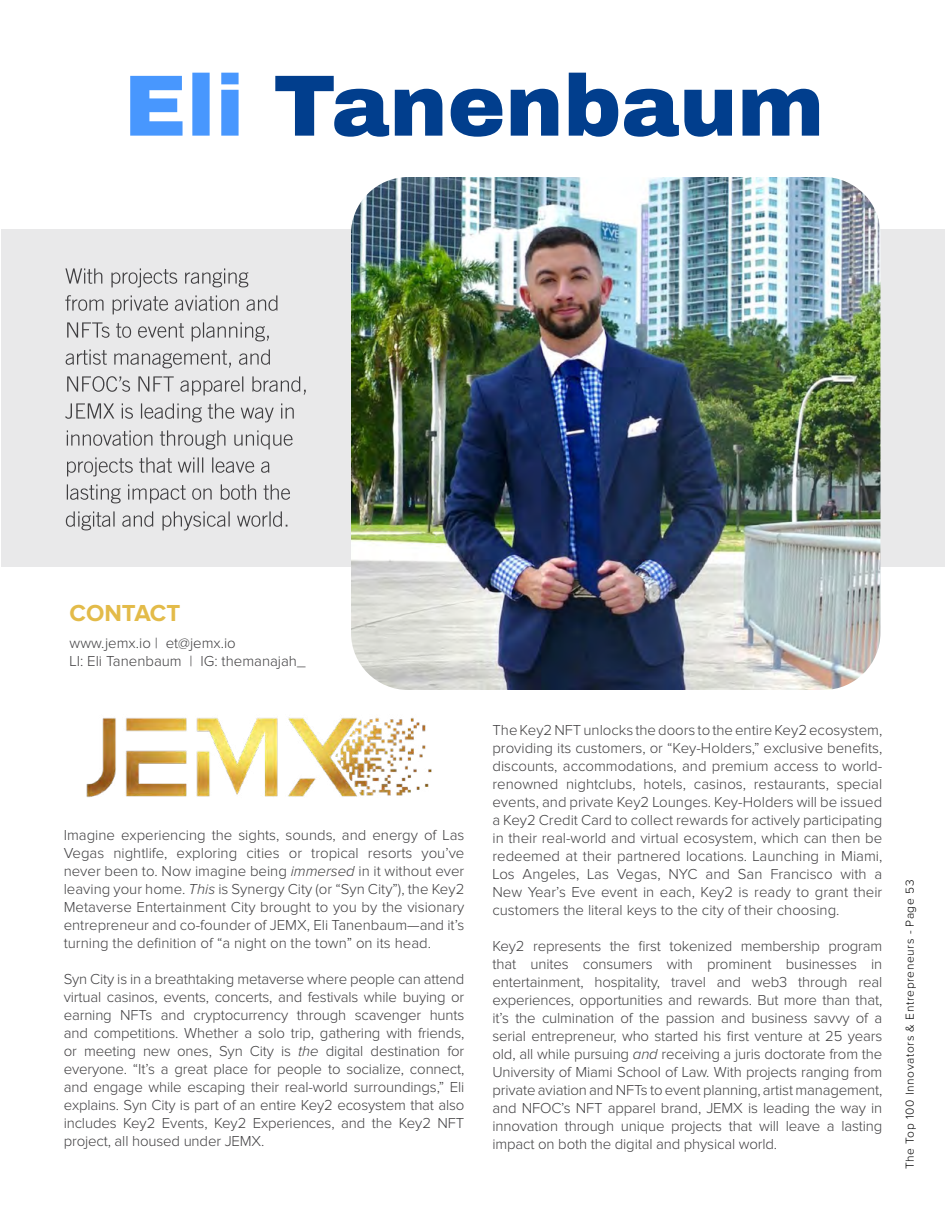
<style>
.page{position:relative;width:945px;height:1215px;background:#fff}
.page>*{position:absolute;margin:0;border:0;box-sizing:border-box;transform-origin:0 0}
.t1{font:700 24px "Proxima Nova";color:#e3bb49}
.t2{font:300 15px/18px "Proxima Nova";color:#414042;text-align:justify}
.t3{font:300 12px "Proxima Nova";letter-spacing:.05em;color:#000}
.s1{font-style:italic}
</style>
<div class="page">
<div style="left:2px;top:230px;width:943px;height:337px;background:#e9e9ea"></div>
<img style="left:86px;top:717px;width:346px;height:81px">
<img style="left:351px;top:177px;width:529px;height:513px">
<svg style="left:66px;top:511px;width:221px;height:19px"></svg>
<svg style="left:67px;top:484px;width:223px;height:19px"></svg>
<svg style="left:67px;top:457px;width:202px;height:19px"></svg>
<svg style="left:67px;top:430px;width:226px;height:19px"></svg>
<svg style="left:65px;top:403px;width:229px;height:19px"></svg>
<svg style="left:67px;top:376px;width:239px;height:19px"></svg>
<svg style="left:66px;top:349px;width:204px;height:19px"></svg>
<svg style="left:67px;top:322px;width:202px;height:19px"></svg>
<svg style="left:65px;top:295px;width:212px;height:19px"></svg>
<svg style="left:65px;top:268px;width:183px;height:19px"></svg>
<svg style="left:275px;top:73px;width:544px;height:64px"></svg>
<svg style="left:130px;top:73px;width:109px;height:63px"></svg>
<h1 class="t1" style="left:70px;top:602px;width:112px">CONTACT</h1>
<p class="t2" style="left:70px;top:634px;width:237px">www.jemx.io | et@jemx.io<br>LI: Eli Tanenbaum | IG: themanajah_</p>
<p class="t2" style="left:64px;top:827px;width:402px">Imagine experiencing the sights, sounds, and energy of Las Vegas nightlife, exploring cities or tropical resorts you’ve never been to. Now imagine being <span class="s1">immersed</span> in it without ever leaving your home. <span class="s1">This</span> is Synergy City (or “Syn City”), the Key2<br>Metaverse Entertainment City brought to you by the visionary entrepreneur and co-founder of JEMX, Eli Tanenbaum—and it’s turning the definition of “a night on the town” on its head.</p>
<p class="t2" style="left:64px;top:971px;width:402px">Syn City is in a breathtaking metaverse where people can attend virtual casinos, events, concerts, and festivals while buying or earning NFTs and cryptocurrency through scavenger hunts and competitions. Whether a solo trip, gathering with friends, or meeting new ones, Syn City is <span class="s1">the</span> digital destination for everyone. “It’s a great place for people to socialize, connect, and engage while escaping their real-world surroundings,” Eli explains. Syn City is part of an entire Key2 ecosystem that also includes Key2 Events, Key2 Experiences, and the Key2 NFT project, all housed under JEMX.</p>
<p class="t2" style="left:492px;top:721px;width:391px">The Key2 NFT unlocks the doors to the entire Key2 ecosystem, providing its customers, or “Key-Holders,” exclusive benefits, discounts, accommodations, and premium access to world&shy;renowned nightclubs, hotels, casinos, restaurants, special events, and private Key2 Lounges. Key-Holders will be issued a Key2 Credit Card to collect rewards for actively participating in their real-world and virtual ecosystem, which can then be redeemed at their partnered locations. Launching in Miami, Los Angeles, Las Vegas, NYC and San Francisco with a New Year’s Eve event in each, Key2 is ready to grant their customers the literal keys to the city of their choosing.</p>
<p class="t2" style="left:492px;top:937px;width:391px">Key2 represents the first tokenized membership program that unites consumers with prominent businesses in entertainment, hospitality, travel and web3 through real experiences, opportunities and rewards. But more than that, it’s the culmination of the passion and business savvy of a serial entrepreneur, who started his first venture at 25 years old, all while pursuing <span class="s1">and</span> receiving a juris doctorate from the University of Miami School of Law. With projects ranging from private aviation and NFTs to event planning, artist management, and NFOC’s NFT apparel brand, JEMX is leading the way in innovation through unique projects that will leave a lasting impact on both the digital and physical world.</p>
<p class="t3" style="left:904px;top:1169px;width:291px;rotate:-90deg">The Top 100 Innovators &amp; Entrepreneurs - Page 53</p>
</div>
